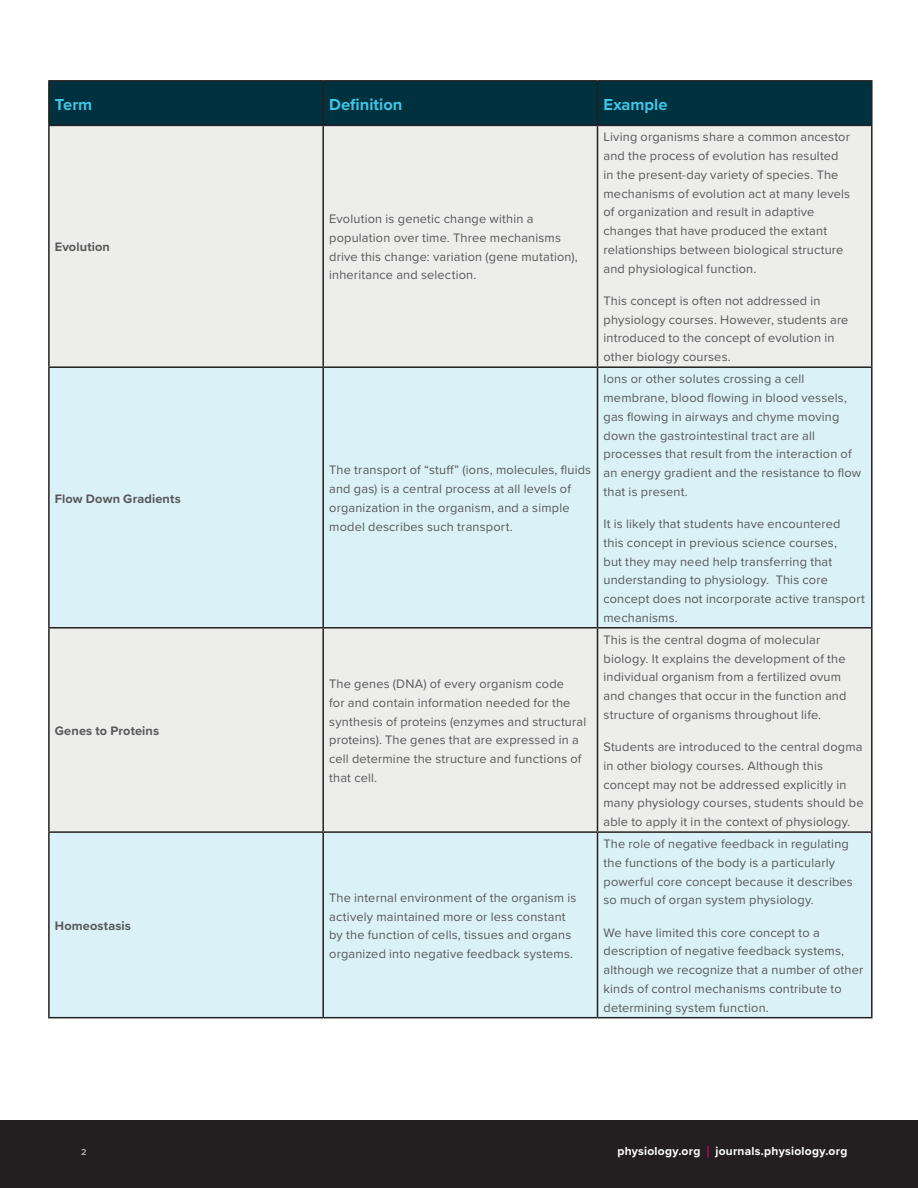
<style>
.page{position:relative;width:918px;height:1188px;background:#fff}
.page>*{position:absolute;margin:0;border:0;box-sizing:border-box;transform-origin:0 0}
.Body__Header_Lt_Blue{font:700 16.5px "Proxima Nova";color:#41c5e5}
.Body__Text{font:12.75px/18.8px "Proxima Nova";letter-spacing:.015em;color:#57585a}
.Bolded_Text_for_Emph{font:700 12.75px "Proxima Nova";letter-spacing:.01em;color:#57585a}
.t1{font:700 12px "Proxima Nova";letter-spacing:.02em;color:#fff}
.t2{font:600 9px "Proxima Nova";color:#bcbdc0}
.s1{font-size:16.2px;color:#df036c}
</style>
<div class="page">
<div style="left:0;top:1120px;width:918px;height:68px;background:#231f20"></div>
<div style="left:50px;top:82px;width:821px;height:43px;background:#00313f"></div>
<div style="left:50px;top:126px;width:821px;height:240px;background:#ededec"></div>
<svg style="left:50px;top:368px;width:821px;height:649px;background:#e0eff4"></svg>
<hr style="left:48px;top:80px;width:275px;height:2px;background:#231f20">
<hr style="left:48px;top:82px;width:2px;height:43px;background:#231f20">
<hr style="left:323px;top:80px;width:275px;height:2px;background:#231f20">
<hr style="left:322px;top:82px;width:2px;height:43px;background:#231f20">
<hr style="left:597px;top:80px;width:276px;height:2px;background:#231f20">
<hr style="left:597px;top:82px;width:1px;height:43px;background:#231f20">
<hr style="left:871px;top:82px;width:2px;height:43px;background:#231f20">
<hr style="left:48px;top:125px;width:275px;height:1px;background:#231f20">
<hr style="left:48px;top:126px;width:2px;height:240px;background:#231f20">
<hr style="left:323px;top:125px;width:275px;height:1px;background:#231f20">
<hr style="left:322px;top:126px;width:2px;height:240px;background:#231f20">
<hr style="left:597px;top:125px;width:276px;height:1px;background:#231f20">
<hr style="left:597px;top:126px;width:1px;height:240px;background:#231f20">
<hr style="left:871px;top:126px;width:2px;height:240px;background:#231f20">
<hr style="left:48px;top:366px;width:275px;height:2px;background:#231f20">
<hr style="left:48px;top:368px;width:2px;height:259px;background:#231f20">
<hr style="left:323px;top:366px;width:275px;height:2px;background:#231f20">
<hr style="left:322px;top:368px;width:2px;height:259px;background:#231f20">
<hr style="left:597px;top:366px;width:276px;height:2px;background:#231f20">
<hr style="left:597px;top:368px;width:1px;height:259px;background:#231f20">
<hr style="left:871px;top:368px;width:2px;height:259px;background:#231f20">
<hr style="left:48px;top:627px;width:275px;height:2px;background:#231f20">
<hr style="left:48px;top:629px;width:2px;height:202px;background:#231f20">
<hr style="left:323px;top:627px;width:275px;height:2px;background:#231f20">
<hr style="left:322px;top:629px;width:2px;height:202px;background:#231f20">
<hr style="left:597px;top:627px;width:276px;height:2px;background:#231f20">
<hr style="left:597px;top:629px;width:1px;height:202px;background:#231f20">
<hr style="left:871px;top:629px;width:2px;height:202px;background:#231f20">
<hr style="left:48px;top:831px;width:275px;height:2px;background:#231f20">
<hr style="left:48px;top:833px;width:2px;height:184px;background:#231f20">
<hr style="left:323px;top:831px;width:275px;height:2px;background:#231f20">
<hr style="left:322px;top:833px;width:2px;height:184px;background:#231f20">
<hr style="left:597px;top:831px;width:276px;height:2px;background:#231f20">
<hr style="left:597px;top:833px;width:1px;height:184px;background:#231f20">
<hr style="left:871px;top:833px;width:2px;height:184px;background:#231f20">
<hr style="left:48px;top:1017px;width:275px;height:1px;background:#231f20">
<hr style="left:323px;top:1017px;width:275px;height:1px;background:#231f20">
<hr style="left:597px;top:1017px;width:276px;height:1px;background:#231f20">
<p class="Body__Header_Lt_Blue" style="left:55px;top:92px;width:39px">Term</p>
<p class="Body__Header_Lt_Blue" style="left:329px;top:92px;width:75px">Definition</p>
<p class="Body__Header_Lt_Blue" style="left:603px;top:92px;width:66px">Example</p>
<p class="Bolded_Text_for_Emph" style="left:55px;top:238px;width:57px">Evolution</p>
<p class="Bolded_Text_for_Emph" style="left:55px;top:489px;width:127px">Flow Down Gradients</p>
<p class="Bolded_Text_for_Emph" style="left:55px;top:721px;width:106px">Genes to Proteins</p>
<p class="Bolded_Text_for_Emph" style="left:55px;top:916px;width:78px">Homeostasis</p>
<p class="Body__Text" style="left:329px;top:209px;width:250px">Evolution is genetic change within a population over time. Three mechanisms drive this change: variation (gene mutation), inheritance and selection.</p>
<p class="Body__Text" style="left:329px;top:460px;width:264px">The transport of “stuff” (ions, molecules, fluids and gas) is a central process at all levels of organization in the organism, and a simple model describes such transport.</p>
<p class="Body__Text" style="left:329px;top:674px;width:259px">The genes (DNA) of every organism code<br>for and contain information needed for the synthesis of proteins (enzymes and structural proteins). The genes that are expressed in a cell determine the structure and functions of that cell.</p>
<p class="Body__Text" style="left:329px;top:888px;width:249px">The internal environment of the organism is actively maintained more or less constant by the function of cells, tissues and organs organized into negative feedback systems.</p>
<p class="Body__Text" style="left:603px;top:127px;width:248px">Living organisms share a common ancestor and the process of evolution has resulted in the present-day variety of species. The mechanisms of evolution act at many levels of organization and result in adaptive changes that have produced the extant relationships between biological structure and physiological function.</p>
<p class="Body__Text" style="left:603px;top:291px;width:246px">This concept is often not addressed in physiology courses. However, students are introduced to the concept of evolution in other biology courses.</p>
<p class="Body__Text" style="left:603px;top:369px;width:259px">Ions or other solutes crossing a cell membrane, blood flowing in blood vessels, gas flowing in airways and chyme moving down the gastrointestinal tract are all processes that result from the interaction of an energy gradient and the resistance to flow that is present.</p>
<p class="Body__Text" style="left:603px;top:514px;width:263px">It is likely that students have encountered<br>this concept in previous science courses,<br>but they may need help transferring that understanding to physiology. This core concept does not incorporate active transport mechanisms.</p>
<p class="Body__Text" style="left:603px;top:630px;width:244px">This is the central dogma of molecular biology. It explains the development of the individual organism from a fertilized ovum and changes that occur in the function and structure of organisms throughout life.</p>
<p class="Body__Text" style="left:603px;top:737px;width:262px">Students are introduced to the central dogma in other biology courses. Although this concept may not be addressed explicitly in many physiology courses, students should be able to apply it in the context of physiology.</p>
<p class="Body__Text" style="left:603px;top:834px;width:251px">The role of negative feedback in regulating the functions of the body is a particularly powerful core concept because it describes so much of organ system physiology.</p>
<p class="Body__Text" style="left:603px;top:922px;width:261px">We have limited this core concept to a description of negative feedback systems, although we recognize that a number of other kinds of control mechanisms contribute to determining system function.</p>
<p class="t2" style="left:81px;top:1146px;width:7px">2</p>
<p class="t1" style="left:617px;top:1143px;width:231px">physiology.org <span class="s1">|</span> journals.physiology.org</p>
</div>
